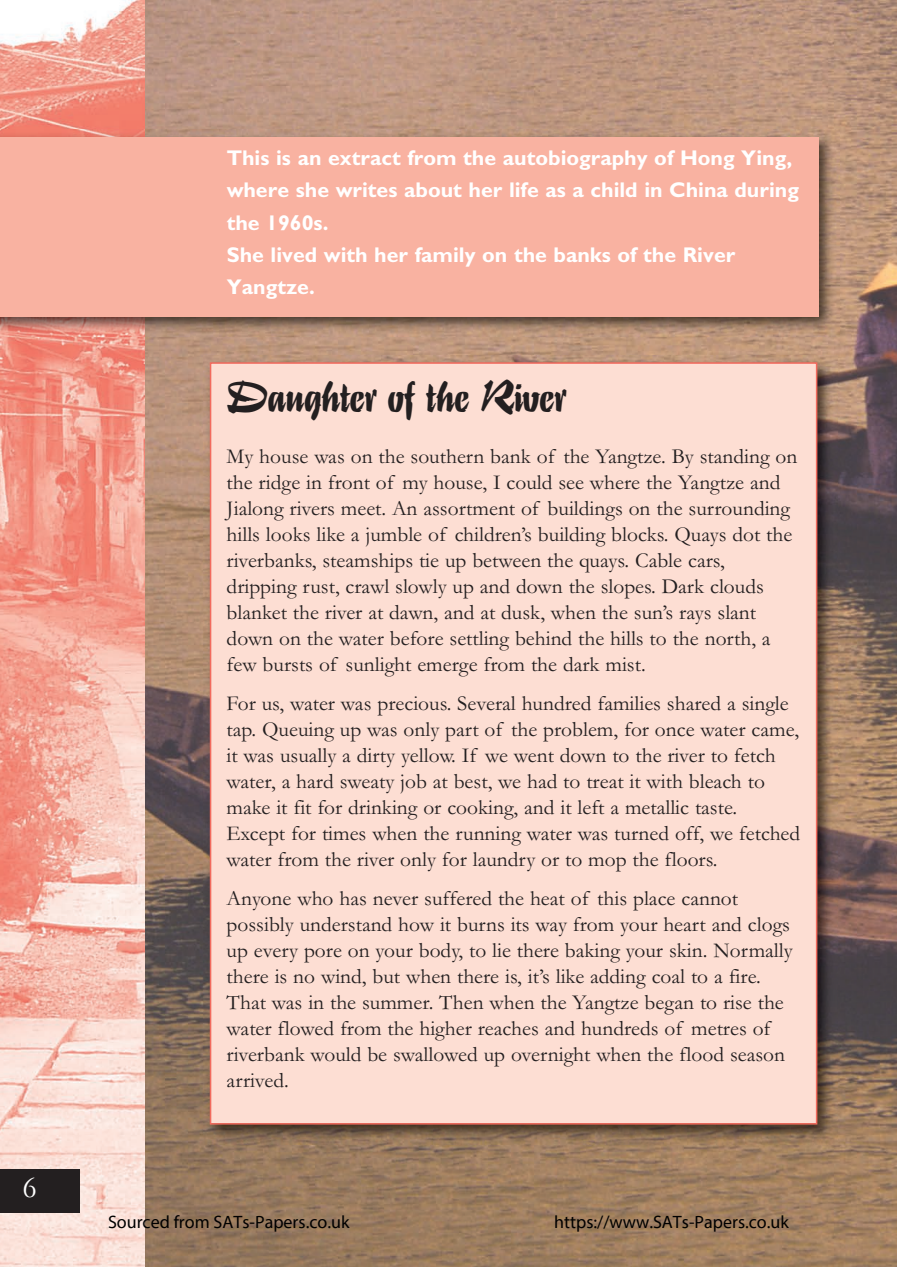
<style>
.page{position:relative;width:897px;height:1267px;background:#fff}
.page>*{position:absolute;margin:0;border:0;box-sizing:border-box;transform-origin:0 0}
.t1{font:45.9px "Stentor TOT";letter-spacing:-.025em;color:#231f20}
.t2{font:30.6px "Garamond";color:#fff}
.t3{font:21.45px/26px "Garamond";color:#231f20}
.t4{font:700 21.45px/32.1px "Gill Sans";color:#fff}
.t5{font:18px "Myriad Pro";color:#000}
</style>
<div class="page">
<img style="left:145px;top:0;width:751px;height:1266px">
<img style="left:0;top:0;width:145px;height:1266px">
<img style="left:0;top:130px;width:839px;height:206px">
<div style="left:0;top:137px;width:818px;height:179px;background:#f9b2a1"></div>
<img style="left:203px;top:356px;width:633px;height:788px">
<div style="left:211px;top:364px;width:604px;height:758px;background:#fdded3"></div>
<div style="left:0;top:1169px;width:80px;height:43px;background:#231f20"></div>
<p class="t2" style="left:22px;top:1166px;width:16px">6</p>
<p class="t4" style="left:227px;top:142px;width:573px">This is an extract from the autobiography of Hong Ying, where she writes about her life as a child in China during the 1960s.<br>She lived with her family on the banks of the River Yangtze.</p>
<p class="t1" style="left:226px;top:370px;width:341px">Daughter of the River</p>
<p class="t3" style="left:226px;top:442px;width:572px">My house was on the southern bank of the Yangtze. By standing on the ridge in front of my house, I could see where the Yangtze and Jialong rivers meet. An assortment of buildings on the surrounding hills looks like a jumble of children’s building blocks. Quays dot the riverbanks, steamships tie up between the quays. Cable cars, dripping rust, crawl slowly up and down the slopes. Dark clouds blanket the river at dawn, and at dusk, when the sun’s rays slant down on the water before settling behind the hills to the north, a few bursts of sunlight emerge from the dark mist.</p>
<p class="t3" style="left:226px;top:689px;width:575px">For us, water was precious. Several hundred families shared a single tap. Queuing up was only part of the problem, for once water came, it was usually a dirty yellow. If we went down to the river to fetch water, a hard sweaty job at best, we had to treat it with bleach to make it fit for drinking or cooking, and it left a metallic taste.<br>Except for times when the running water was turned off, we fetched water from the river only for laundry or to mop the floors.</p>
<p class="t3" style="left:226px;top:884px;width:567px">Anyone who has never suffered the heat of this place cannot possibly understand how it burns its way from your heart and clogs up every pore on your body, to lie there baking your skin. Normally there is no wind, but when there is, it’s like adding coal to a fire.<br>That was in the summer. Then when the Yangtze began to rise the water flowed from the higher reaches and hundreds of metres of riverbank would be swallowed up overnight when the flood season arrived.</p>
<p class="t5" style="left:108px;top:1210px;width:243px">Sourced from SATs-Papers.co.uk</p>
<p class="t5" style="left:554px;top:1210px;width:236px">https://www.SATs-Papers.co.uk</p>
</div>
